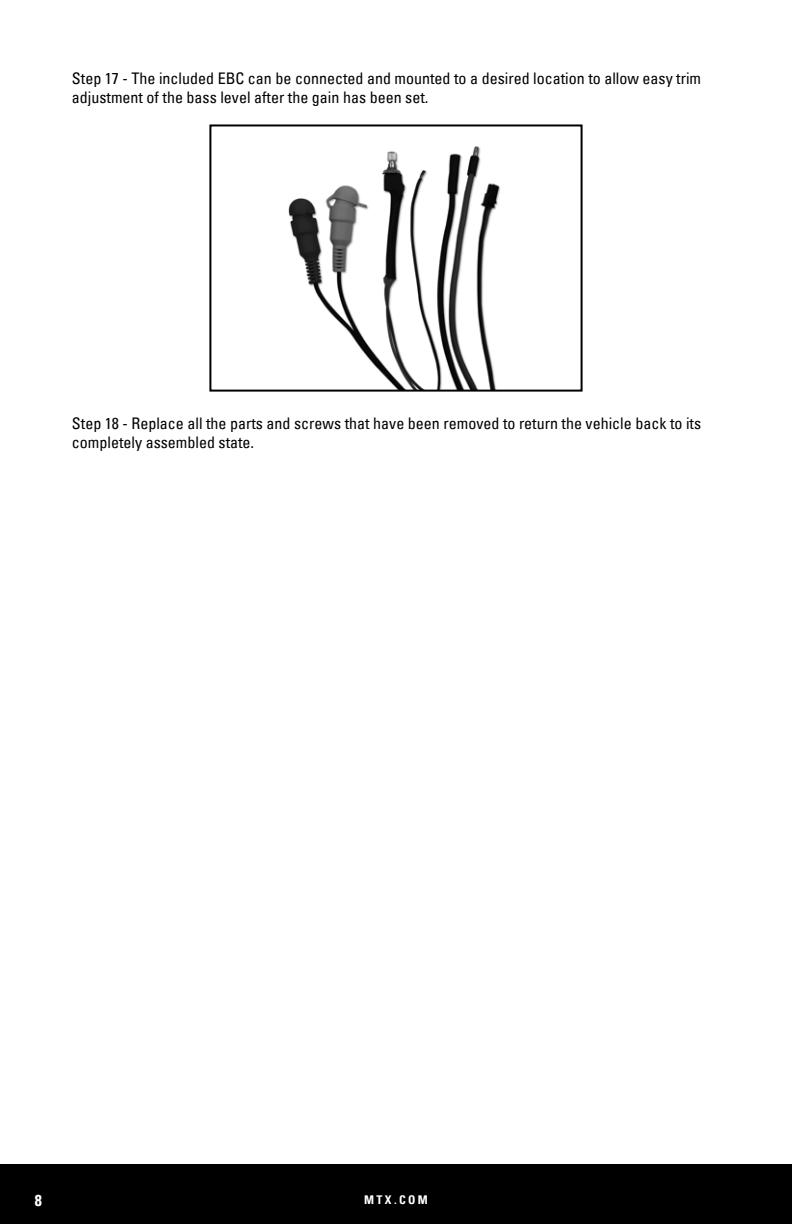
<style>
.page{position:relative;width:792px;height:1224px;background:#fff}
.page>*{position:absolute;margin:0;border:0;box-sizing:border-box;transform-origin:0 0}
.t1{font:condensed 16px/19.2px "Univers LT";color:#000}
.t2{font:700 condensed 16px "Univers LT";color:#fff}
.t3{font:700 condensed 12px "Univers LT";letter-spacing:.2em;color:#fff}
</style>
<div class="page">
<div style="left:0;top:1165px;width:792px;height:59px;background:#000"></div>
<img style="left:288px;top:146px;width:213px;height:243px">
<div style="left:209px;top:124px;width:374px;height:268px;border:2px solid #000"></div>
<p class="t1" style="left:72px;top:68px;width:631px">Step 17 - The included EBC can be connected and mounted to a desired location to allow easy trim adjustment of the bass level after the gain has been set.</p>
<p class="t1" style="left:72px;top:414px;width:631px">Step 18 - Replace all the parts and screws that have been removed to return the vehicle back to its completely assembled state.</p>
<p class="t2" style="left:35px;top:1190px;width:9px">8</p>
<p class="t3" style="left:364px;top:1193px;width:65px">MTX.COM</p>
</div>
